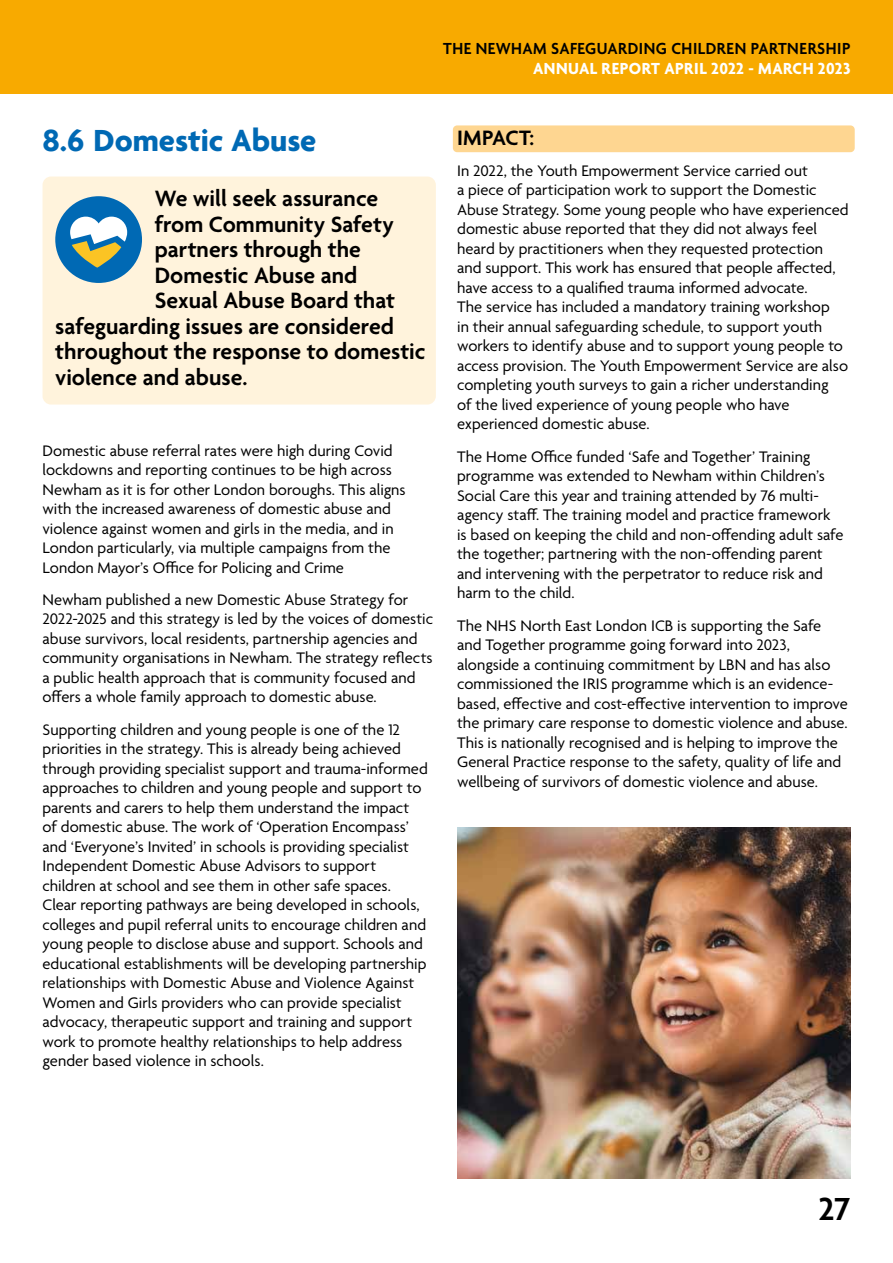
<style>
.page{position:relative;width:893px;height:1263px;background:#fff}
.page>*{position:absolute;margin:0;border:0;box-sizing:border-box;transform-origin:0 0}
.t1{font:600 34.5px "Agenda";color:#000}
.t2{font:700 33px "Agenda";color:#0069b4}
.t3{font:600 24px "Agenda";color:#000}
.t4{font:600 22.5px "Agenda";letter-spacing:.01em;color:#000}
.t5{font:600 17.4px "Agenda";letter-spacing:.03em;color:#000;scale:.95 1}
.t6{font:700 17.4px "Agenda";letter-spacing:.02em;color:#fff;scale:.95 1}
.t7{font:16.5px/19.5px "Agenda";color:#000}
</style>
<div class="page">
<div style="left:0;top:0;width:893px;height:94px;background:#f8aa00"></div>
<div style="left:43px;top:177px;width:393px;height:228px;background:#fff3dc;border-radius:9px"></div>
<div style="left:453px;top:125px;width:402px;height:27px;background:#fed691;border-radius:4px"></div>
<div style="left:55px;top:196px;width:87px;height:87px;background:#0069b4;border-radius:50%"></div>
<svg style="left:70px;top:217px;width:57px;height:51px"></svg>
<img style="left:457px;top:828px;width:393px;height:350px">
<p class="t5" style="left:443px;top:39px;width:430px">THE NEWHAM SAFEGUARDING CHILDREN PARTNERSHIP</p>
<p class="t6" style="left:533px;top:59px;width:336px">ANNUAL REPORT APRIL 2022 - MARCH 2023</p>
<h2 class="t2" style="left:43px;top:123px;width:275px">8.6 Domestic Abuse</h2>
<h3 class="t3" style="left:155px;top:186px;width:225px">We will seek assurance</h3>
<h3 class="t3" style="left:155px;top:211px;width:241px">from Community Safety</h3>
<h3 class="t3" style="left:155px;top:237px;width:208px">partners through the</h3>
<h3 class="t3" style="left:155px;top:262px;width:204px">Domestic Abuse and</h3>
<h3 class="t3" style="left:155px;top:288px;width:242px">Sexual Abuse Board that</h3>
<h3 class="t3" style="left:55px;top:313px;width:340px">safeguarding issues are considered</h3>
<h3 class="t3" style="left:55px;top:339px;width:372px">throughout the response to domestic</h3>
<h3 class="t3" style="left:55px;top:364px;width:194px">violence and abuse.</h3>
<p class="t7" style="left:43px;top:441px;width:365px">Domestic abuse referral rates were high during Covid lockdowns and reporting continues to be high across Newham as it is for other London boroughs. This aligns with the increased awareness of domestic abuse and violence against women and girls in the media, and in London particularly, via multiple campaigns from the London Mayor’s Office for Policing and Crime</p>
<p class="t7" style="left:43px;top:591px;width:392px">Newham published a new Domestic Abuse Strategy for 2022-2025 and this strategy is led by the voices of domestic abuse survivors, local residents, partnership agencies and community organisations in Newham. The strategy reflects a public health approach that is community focused and offers a whole family approach to domestic abuse.</p>
<p class="t7" style="left:43px;top:720px;width:387px">Supporting children and young people is one of the 12 priorities in the strategy. This is already being achieved through providing specialist support and trauma-informed approaches to children and young people and support to parents and carers to help them understand the impact of domestic abuse. The work of ‘Operation Encompass’ and ‘Everyone’s Invited’ in schools is providing specialist Independent Domestic Abuse Advisors to support children at school and see them in other safe spaces.<br>Clear reporting pathways are being developed in schools, colleges and pupil referral units to encourage children and young people to disclose abuse and support. Schools and educational establishments will be developing partnership relationships with Domestic Abuse and Violence Against Women and Girls providers who can provide specialist advocacy, therapeutic support and training and support work to promote healthy relationships to help address gender based violence in schools.</p>
<h3 class="t4" style="left:457px;top:126px;width:78px">IMPACT:</h3>
<p class="t7" style="left:457px;top:162px;width:393px">In 2022, the Youth Empowerment Service carried out<br>a piece of participation work to support the Domestic Abuse Strategy. Some young people who have experienced domestic abuse reported that they did not always feel heard by practitioners when they requested protection and support. This work has ensured that people affected, have access to a qualified trauma informed advocate.<br>The service has included a mandatory training workshop<br>in their annual safeguarding schedule, to support youth workers to identify abuse and to support young people to access provision. The Youth Empowerment Service are also completing youth surveys to gain a richer understanding<br>of the lived experience of young people who have experienced domestic abuse.</p>
<p class="t7" style="left:457px;top:448px;width:388px">The Home Office funded ‘Safe and Together’ Training programme was extended to Newham within Children’s Social Care this year and training attended by 76 multi&shy;agency staff. The training model and practice framework is based on keeping the child and non-offending adult safe the together; partnering with the non-offending parent and intervening with the perpetrator to reduce risk and harm to the child.</p>
<p class="t7" style="left:457px;top:616px;width:392px">The NHS North East London ICB is supporting the Safe and Together programme going forward into 2023, alongside a continuing commitment by LBN and has also commissioned the IRIS programme which is an evidence&shy;based, effective and cost-effective intervention to improve the primary care response to domestic violence and abuse.<br>This is nationally recognised and is helping to improve the General Practice response to the safety, quality of life and wellbeing of survivors of domestic violence and abuse.</p>
<h1 class="t1" style="left:819px;top:1191px;width:33px">27</h1>
</div>
